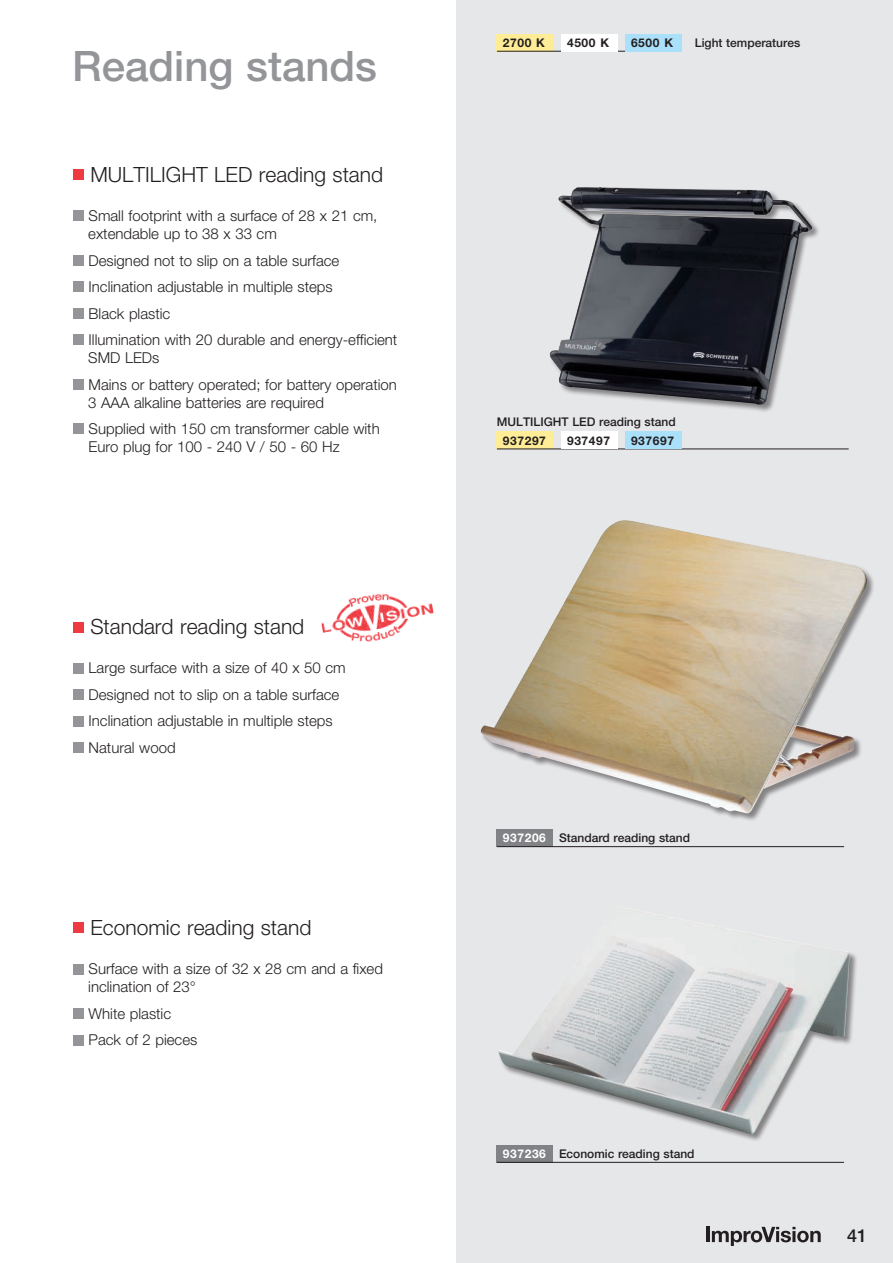
<style>
.page{position:relative;width:893px;height:1263px;background:#fff}
.page>*{position:absolute;margin:0;border:0;box-sizing:border-box;transform-origin:0 0}
.t1{font:500 42px "Helvetica Neue LT Std";color:#939598}
.t2{font:300 21px "Helvetica Neue LT Std";color:#231f20}
.t3{font:500 18px "Helvetica Neue LT Std";color:#231f20}
.t4{font:300 15px/26.5px "Helvetica Neue LT Std";color:#231f20}
.t5{font:500 12px "Helvetica Neue LT Std";color:#231f20}
.t6{font:700 12px "Helvetica Neue LT Std";letter-spacing:.05em;color:#231f20}
.s1{font-weight:700;color:#fff}
</style>
<div class="page">
<div style="left:456px;top:0;width:437px;height:1263px;background:#e6e7e9"></div>
<hr style="left:706px;top:1227px;width:3px;height:15px;background:#231f20">
<svg style="left:712px;top:1227px;width:109px;height:19px"></svg>
<div style="left:497px;top:34px;width:56px;height:17px;background:#ffec96"></div>
<hr style="left:497px;top:51px;width:56px;height:1px;background:#231f20">
<hr style="left:553px;top:51px;width:66px;height:1px;background:#231f20">
<hr style="left:619px;top:51px;width:62px;height:1px;background:#231f20">
<div style="left:561px;top:34px;width:56px;height:17px;background:#fff"></div>
<div style="left:625px;top:34px;width:56px;height:17px;background:#aae0f9"></div>
<div style="left:73px;top:169px;width:11px;height:11px;background:#ee3a41"></div>
<div style="left:73px;top:210px;width:11px;height:11px;background:#939598"></div>
<div style="left:73px;top:255px;width:11px;height:11px;background:#939598"></div>
<div style="left:73px;top:281px;width:11px;height:11px;background:#939598"></div>
<div style="left:73px;top:308px;width:11px;height:11px;background:#939598"></div>
<div style="left:73px;top:334px;width:11px;height:11px;background:#939598"></div>
<div style="left:73px;top:379px;width:11px;height:11px;background:#939598"></div>
<div style="left:73px;top:423px;width:11px;height:11px;background:#939598"></div>
<div style="left:73px;top:622px;width:11px;height:10px;background:#ee3a41"></div>
<div style="left:73px;top:663px;width:11px;height:10px;background:#939598"></div>
<div style="left:73px;top:689px;width:11px;height:11px;background:#939598"></div>
<div style="left:73px;top:716px;width:11px;height:10px;background:#939598"></div>
<div style="left:73px;top:742px;width:11px;height:11px;background:#939598"></div>
<div style="left:73px;top:923px;width:11px;height:10px;background:#ee3a41"></div>
<div style="left:73px;top:964px;width:11px;height:10px;background:#939598"></div>
<div style="left:73px;top:1008px;width:11px;height:11px;background:#939598"></div>
<div style="left:73px;top:1035px;width:11px;height:10px;background:#939598"></div>
<div style="left:549px;top:187px;width:272px;height:226px;background:#231f20;opacity:.5"></div>
<img style="left:549px;top:187px;width:263px;height:217px">
<div style="left:498px;top:905px;width:361px;height:238px;background:#231f20;opacity:.5"></div>
<img style="left:498px;top:906px;width:352px;height:228px">
<div style="left:497px;top:1145px;width:56px;height:17px;background:#808285"></div>
<hr style="left:497px;top:1162px;width:56px;height:1px;background:#231f20">
<hr style="left:553px;top:1162px;width:291px;height:1px;background:#231f20">
<div style="left:497px;top:432px;width:56px;height:17px;background:#ffec96"></div>
<hr style="left:497px;top:449px;width:56px;height:1px;background:#231f20">
<hr style="left:553px;top:449px;width:66px;height:1px;background:#231f20">
<hr style="left:619px;top:449px;width:230px;height:1px;background:#231f20">
<div style="left:561px;top:432px;width:56px;height:17px;background:#fff"></div>
<div style="left:625px;top:432px;width:56px;height:17px;background:#aae0f9"></div>
<img style="left:321px;top:593px;width:113px;height:49px">
<div style="left:481px;top:520px;width:394px;height:302px;background:#231f20;opacity:.5"></div>
<img style="left:481px;top:520px;width:386px;height:293px">
<div style="left:497px;top:830px;width:56px;height:17px;background:#808285"></div>
<hr style="left:497px;top:846px;width:56px;height:1px;background:#231f20">
<hr style="left:553px;top:846px;width:291px;height:1px;background:#231f20">
<h1 class="t1" style="left:72px;top:41px;width:306px">Reading stands</h1>
<h2 class="t2" style="left:90px;top:162px;width:294px">MULTILIGHT LED reading stand</h2>
<p class="t4" style="left:88px;top:206px;width:291px;line-height:18px">Small footprint with a surface of 28 x 21 cm, extendable up to 38 x 33 cm</p>
<p class="t4" style="left:89px;top:247px;width:310px">Designed not to slip on a table surface Inclination adjustable in multiple steps<br>Black plastic<br>Illumination with 20 durable and energy-efficient</p>
<p class="t4" style="left:88px;top:344px;width:310px">SMD LEDs<br>Mains or battery operated; for battery operation</p>
<p class="t4" style="left:88px;top:389px;width:293px">3 AAA alkaline batteries are required<br>Supplied with 150 cm transformer cable with</p>
<p class="t4" style="left:89px;top:433px;width:253px">Euro plug for 100 - 240 V / 50 - 60 Hz</p>
<h2 class="t2" style="left:90px;top:614px;width:215px">Standard reading stand</h2>
<p class="t4" style="left:89px;top:654px;width:259px">Large surface with a size of 40 x 50 cm<br>Designed not to slip on a table surface<br>Inclination adjustable in multiple steps<br>Natural wood</p>
<h2 class="t2" style="left:90px;top:915px;width:222px">Economic reading stand</h2>
<p class="t4" style="left:88px;top:960px;width:296px;line-height:18px">Surface with a size of 32 x 28 cm and a fixed inclination of 23°</p>
<p class="t4" style="left:89px;top:1000px;width:110px">White plastic<br>Pack of 2 pieces</p>
<p class="t6" style="left:503px;top:35px;width:44px">2700 K</p>
<p class="t6" style="left:567px;top:35px;width:44px">4500 K</p>
<p class="t6" style="left:631px;top:35px;width:44px">6500 K</p>
<p class="t5" style="left:695px;top:36px;width:107px">Light temperatures</p>
<p class="t5" style="left:497px;top:414px;width:180px">MULTILIGHT LED reading stand</p>
<p class="t6" style="left:503px;top:433px;width:45px">937297</p>
<p class="t6" style="left:567px;top:433px;width:45px">937497</p>
<p class="t6" style="left:631px;top:433px;width:45px">937697</p>
<p class="t5" style="left:503px;top:831px;width:189px"><span class="s1">937206</span> Standard reading stand</p>
<p class="t5" style="left:503px;top:1146px;width:193px"><span class="s1">937236</span> Economic reading stand</p>
<p class="t3" style="left:847px;top:1225px;width:22px">41</p>
</div>
